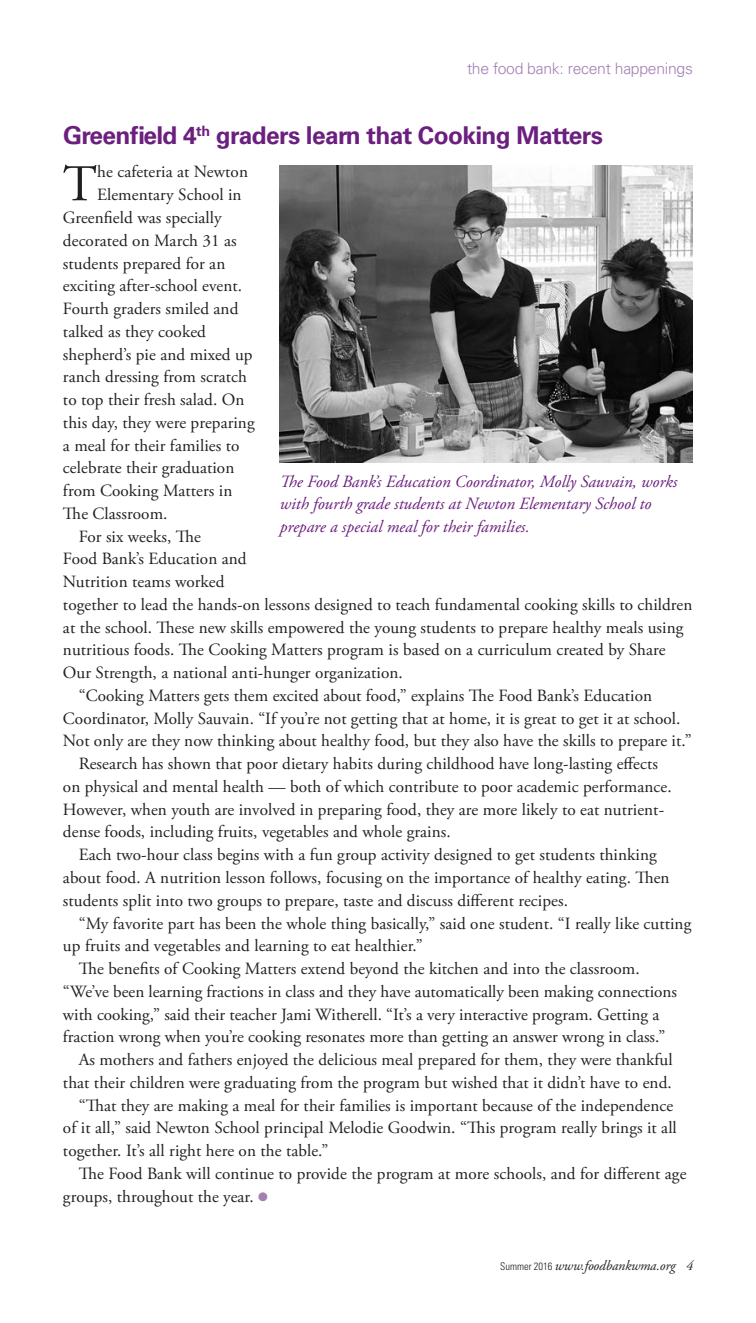
<style>
.page{position:relative;width:756px;height:1323px;background:#fff}
.page>*{position:absolute;margin:0;border:0;box-sizing:border-box;transform-origin:0 0}
.body__w_drop_cap{font:51.45px "Adobe Garamond Pro";color:#231f20}
.Headline{font:700 24.5px "Univers LT Std";letter-spacing:-.025em;color:#6b1f7e}
.body{font:17.15px/22.8px "Adobe Garamond Pro";letter-spacing:.005em;color:#231f20}
.body__w_drop_cap-2{font:17.15px "Adobe Garamond Pro";letter-spacing:.005em;color:#231f20}
.t1{font:italic 17.15px/22.8px "Adobe Garamond Pro";color:#6b1f7e}
.t2{font:300 15.75px "Univers LT Std";letter-spacing:-.015em;color:#a280b3}
.t3{font:italic 14px "Adobe Garamond Pro";letter-spacing:-.01em;color:#231f20}
.s1{color:#a280b3}
.s2{font-family:"Univers LT Std";font-weight:300;font-style:normal;font-stretch:condensed;font-size:10.5px}
</style>
<div class="page">
<img style="left:280px;top:165px;width:413px;height:297px">
<p class="t2" style="left:467px;top:59px;width:227px">the food bank: recent happenings</p>
<p class="Headline" style="left:63px;top:121px;width:541px">Greenfield 4<sup>th</sup> graders learn that Cooking Matters</p>
<p class="body__w_drop_cap" style="left:63px;top:153px;width:35px">T</p>
<p class="body__w_drop_cap-2" style="left:97px;top:162px;width:152px">he cafeteria at Newton</p>
<p class="body__w_drop_cap-2" style="left:97px;top:185px;width:146px">Elementary School in</p>
<p class="body__w_drop_cap-2" style="left:63px;top:207px;width:160px">Greenfield was specially</p>
<p class="body__w_drop_cap-2" style="left:63px;top:230px;width:175px">decorated on March 31 as</p>
<p class="body__w_drop_cap-2" style="left:63px;top:253px;width:164px">students prepared for an</p>
<p class="body__w_drop_cap-2" style="left:63px;top:276px;width:181px">exciting after-school event.</p>
<p class="body__w_drop_cap-2" style="left:63px;top:298px;width:177px">Fourth graders smiled and</p>
<p class="body__w_drop_cap-2" style="left:63px;top:321px;width:144px">talked as they cooked</p>
<p class="body__w_drop_cap-2" style="left:63px;top:344px;width:191px">shepherd’s pie and mixed up</p>
<p class="body__w_drop_cap-2" style="left:63px;top:367px;width:185px">ranch dressing from scratch</p>
<p class="body__w_drop_cap-2" style="left:63px;top:389px;width:183px">to top their fresh salad. On</p>
<p class="body__w_drop_cap-2" style="left:63px;top:412px;width:193px">this day, they were preparing</p>
<p class="body__w_drop_cap-2" style="left:63px;top:435px;width:178px">a meal for their families to</p>
<p class="body__w_drop_cap-2" style="left:63px;top:458px;width:173px">celebrate their graduation</p>
<p class="body__w_drop_cap-2" style="left:63px;top:480px;width:171px">from Cooking Matters in</p>
<p class="body__w_drop_cap-2" style="left:63px;top:503px;width:106px">The Classroom.</p>
<p class="body" style="left:63px;top:525px;width:631px;text-indent:16px">For six weeks, The<br>Food Bank’s Education and<br>Nutrition teams worked<br>together to lead the hands-on lessons designed to teach fundamental cooking skills to children at the school. These new skills empowered the young students to prepare healthy meals using nutritious foods. The Cooking Matters program is based on a curriculum created by Share Our Strength, a national anti-hunger organization.</p>
<p class="body" style="left:63px;top:685px;width:630px;text-indent:16px">“Cooking Matters gets them excited about food,” explains The Food Bank’s Education<br>Coordinator, Molly Sauvain. “If you’re not getting that at home, it is great to get it at school.<br>Not only are they now thinking about healthy food, but they also have the skills to prepare it.”</p>
<p class="body" style="left:63px;top:753px;width:610px;text-indent:16px">Research has shown that poor dietary habits during childhood have long-lasting effects on physical and mental health — both of which contribute to poor academic performance.<br>However, when youth are involved in preparing food, they are more likely to eat nutrient&shy;dense foods, including fruits, vegetables and whole grains.</p>
<p class="body" style="left:63px;top:844px;width:608px;text-indent:16px">Each two-hour class begins with a fun group activity designed to get students thinking about food. A nutrition lesson follows, focusing on the importance of healthy eating. Then students split into two groups to prepare, taste and discuss different recipes.</p>
<p class="body" style="left:63px;top:912px;width:630px;text-indent:16px">“My favorite part has been the whole thing basically,” said one student. “I really like cutting up fruits and vegetables and learning to eat healthier.”</p>
<p class="body" style="left:63px;top:958px;width:616px;text-indent:16px">The benefits of Cooking Matters extend beyond the kitchen and into the classroom. “We’ve been learning fractions in class and they have automatically been making connections with cooking,” said their teacher Jami Witherell. “It’s a very interactive program. Getting a fraction wrong when you’re cooking resonates more than getting an answer wrong in class.”</p>
<p class="body" style="left:63px;top:1049px;width:611px;text-align:right">As mothers and fathers enjoyed the delicious meal prepared for them, they were thankful that their children were graduating from the program but wished that it didn’t have to end.</p>
<p class="body" style="left:63px;top:1094px;width:615px;text-indent:16px">“That they are making a meal for their families is important because of the independence of it all,” said Newton School principal Melodie Goodwin. “This program really brings it all together. It’s all right here on the table.”</p>
<p class="body" style="left:63px;top:1163px;width:625px;text-indent:16px">The Food Bank will continue to provide the program at more schools, and for different age groups, throughout the year. <span class="s1">●</span></p>
<p class="t1" style="left:280px;top:470px;width:399px">The Food Bank’s Education Coordinator, Molly Sauvain, works with fourth grade students at Newton Elementary School to prepare a special meal for their families.</p>
<p class="t3" style="left:500px;top:1257px;width:194px"><span class="s2">Summer 2016</span> www.foodbankwma.org 4</p>
</div>
